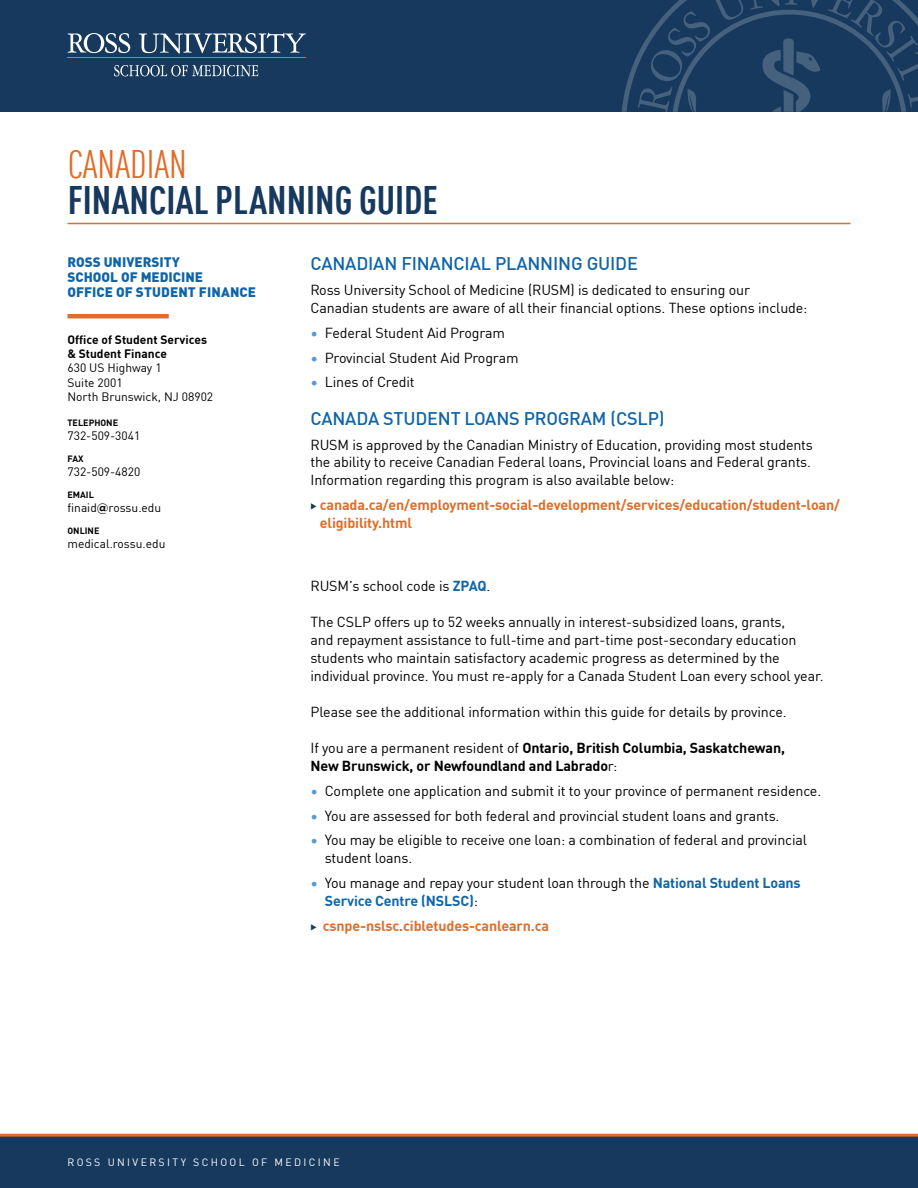
<style>
.page{position:relative;width:918px;height:1188px;background:#fff}
.page>*{position:absolute;margin:0;border:0;box-sizing:border-box;transform-origin:0 0}
.t1{font:700 condensed 39px "DINOT";color:#17395e}
.t2{font:condensed 39px "DINOT";color:#df6d28}
.t3{font:500 18px "DINOT";letter-spacing:-.01em;color:#1065a8}
.t4{font:14.25px/18px "DINOT";letter-spacing:-.01em;color:#000}
.t5{font:700 14.25px/18px "DINOT";letter-spacing:-.01em;color:#df6d28}
.t6{font:700 14.25px/18px "DINOT";letter-spacing:-.01em;color:#000}
.t7{font:900 13.5px/15px "DINOT";color:#1065a8}
.t8{font:12px/14.4px "DINOT";color:#000}
.t9{font:700 12px/14.4px "DINOT";color:#000}
.t10{font:10.5px "DINOT";letter-spacing:.225em;color:#fff}
.t11{font:700 9px "DINOT";color:#000}
.s1{font-family:"Gotham";font-weight:700}
.s2{color:#5698d2}
.s3{color:#17395e}
.s4{font-weight:700;color:#1065a8}
.s5{font-weight:400}
</style>
<div class="page">
<div style="left:0;top:0;width:918px;height:112px;background:#17395e"></div>
<div style="left:0;top:1137px;width:918px;height:51px;background:#17395e"></div>
<svg style="left:68px;top:33px;width:62px;height:20px"></svg>
<svg style="left:139px;top:33px;width:167px;height:21px"></svg>
<hr style="left:68px;top:58px;width:238px;height:1px;background:#df6d28">
<svg style="left:114px;top:65px;width:144px;height:12px"></svg>
<svg style="left:622px;top:0;width:296px;height:112px"></svg>
<hr style="left:0;top:1134px;width:918px;height:3px;background:#df6d28">
<hr style="left:68px;top:223px;width:782px;height:1px;background:#df6d28">
<hr style="left:68px;top:314px;width:101px;height:4px;background:#df6d28">
<h1 class="t2" style="left:68px;top:138px;width:121px">CANADIAN</h1>
<h1 class="t1" style="left:68px;top:172px;width:372px">FINANCIAL PLANNING GUIDE</h1>
<p class="t7" style="left:68px;top:253px;width:190px">ROSS UNIVERSITY<br>SCHOOL OF MEDICINE<br>OFFICE OF STUDENT FINANCE</p>
<p class="t9" style="left:68px;top:331px;width:141px">Office of Student Services &amp; Student Finance</p>
<p class="t8" style="left:68px;top:360px;width:147px">630 US Highway 1<br>Suite 2001<br>North Brunswick, NJ 08902</p>
<p class="t11" style="left:68px;top:415px;width:52px">TELEPHONE</p>
<p class="t8" style="left:68px;top:427px;width:74px">732-509-3041</p>
<p class="t11" style="left:68px;top:451px;width:18px">FAX</p>
<p class="t8" style="left:68px;top:463px;width:74px">732-509-4820</p>
<p class="t11" style="left:68px;top:487px;width:28px">EMAIL</p>
<p class="t8" style="left:68px;top:499px;width:95px">finaid<span class="s1">@</span>rossu.edu</p>
<p class="t11" style="left:68px;top:523px;width:33px">ONLINE</p>
<p class="t8" style="left:68px;top:535px;width:100px">medical.rossu.edu</p>
<p class="t3" style="left:310px;top:250px;width:329px">CANADIAN FINANCIAL PLANNING GUIDE</p>
<p class="t4" style="left:310px;top:280px;width:499px">Ross University School of Medicine (RUSM) is dedicated to ensuring our<br>Canadian students are aware of all their financial options. These options include:</p>
<p class="t4" style="left:310px;top:322px;width:196px"><span class="s2">•</span> Federal Student Aid Program</p>
<p class="t4" style="left:310px;top:347px;width:210px"><span class="s2">•</span> Provincial Student Aid Program</p>
<p class="t4" style="left:310px;top:372px;width:106px"><span class="s2">•</span> Lines of Credit</p>
<p class="t3" style="left:310px;top:404px;width:356px">CANADA STUDENT LOANS PROGRAM (CSLP)</p>
<p class="t4" style="left:310px;top:434px;width:504px">RUSM is approved by the Canadian Ministry of Education, providing most students the ability to receive Canadian Federal loans, Provincial loans and Federal grants.<br>Information regarding this program is also available below:</p>
<p class="t5" style="left:320px;top:495px;width:521px;text-indent:-9px"><span class="s3">◆</span> canada.ca/en/employment-social-development/services/education/student-loan/ eligibility.html</p>
<p class="t4" style="left:311px;top:576px;width:181px">RUSM’s school code is <span class="s4">ZPAQ</span>.</p>
<p class="t4" style="left:311px;top:612px;width:515px">The CSLP offers up to 52 weeks annually in interest-subsidized loans, grants,<br>and repayment assistance to full-time and part-time post-secondary education students who maintain satisfactory academic progress as determined by the individual province. You must re-apply for a Canada Student Loan every school year.</p>
<p class="t4" style="left:311px;top:702px;width:478px">Please see the additional information within this guide for details by province.</p>
<p class="t6" style="left:311px;top:738px;width:476px"><span class="s5">If you are a permanent resident of</span> Ontario, British Columbia, Saskatchewan,<br>New Brunswick, or Newfoundland and Labrado<span class="s5">r:</span></p>
<p class="t4" style="left:311px;top:781px;width:512px"><span class="s2">•</span> Complete one application and submit it to your province of permanent residence.</p>
<p class="t4" style="left:311px;top:805px;width:470px"><span class="s2">•</span> You are assessed for both federal and provincial student loans and grants.</p>
<p class="t4" style="left:325px;top:830px;width:484px;text-indent:-14px"><span class="s2">•</span> You may be eligible to receive one loan: a combination of federal and provincial student loans.</p>
<p class="t4" style="left:325px;top:873px;width:477px;text-indent:-14px"><span class="s2">•</span> You manage and repay your student loan through the <span class="s4">National Student Loans<br>Service Centre (NSLSC)</span>:</p>
<p class="t5" style="left:310px;top:916px;width:240px"><span class="s3">◆</span> csnpe-nslsc.cibletudes-canlearn.ca</p>
<p class="t10" style="left:68px;top:1155px;width:274px">ROSS UNIVERSITY SCHOOL OF MEDICINE</p>
</div>
